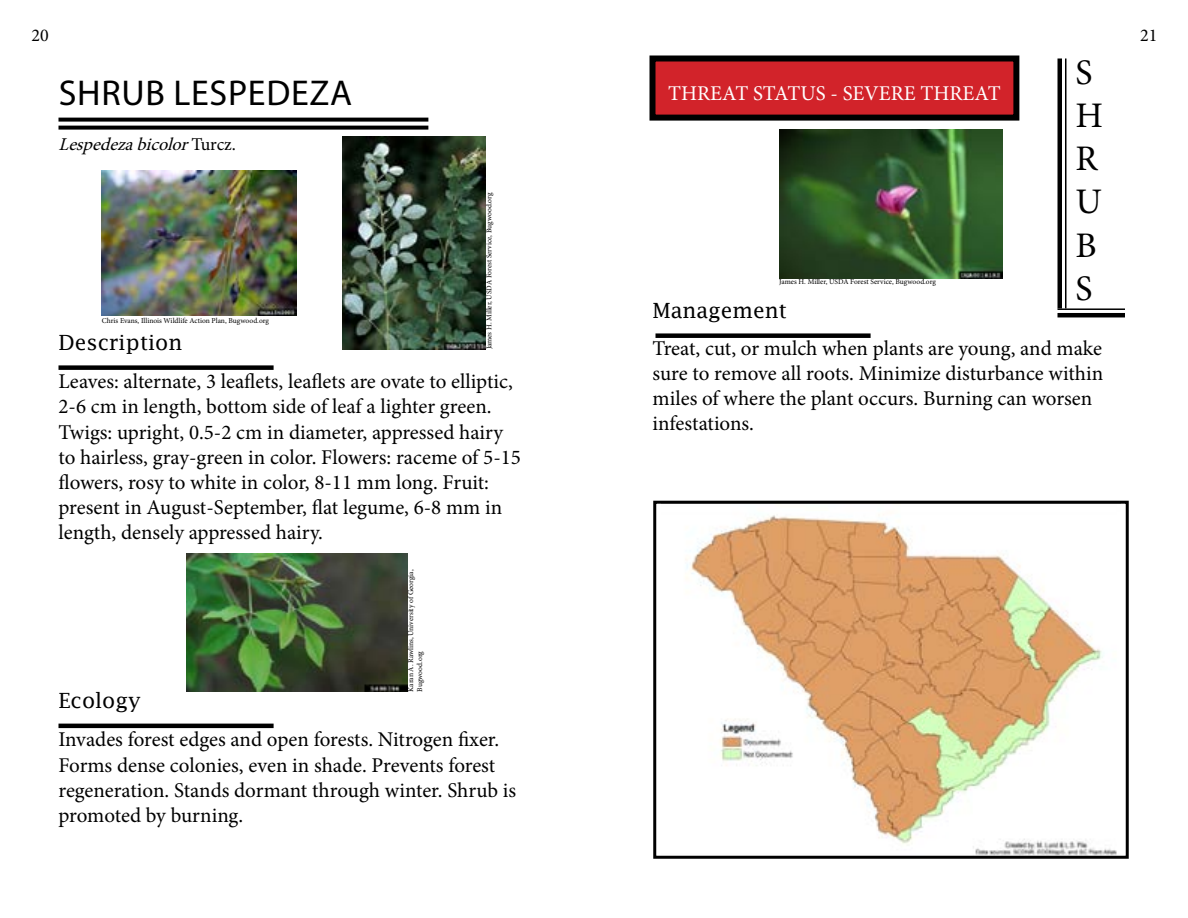
<style>
.page{position:relative;width:1188px;height:918px;background:#fff}
.page>*{position:absolute;margin:0;border:0;box-sizing:border-box;transform-origin:0 0}
.t1{font:36px "Myriad Pro";letter-spacing:.02em;color:#000}
.t2{font:36px/43.2px "Minion Pro";color:#000}
.t3{font:21px/25.2px "Minion Pro";color:#000}
.t4{font:21px "Lucida Fax";color:#000}
.t5{font:21px "Minion Pro";color:#fff}
.t6{font:italic 18px "Minion Pro";color:#000}
.t7{font:18px "Minion Pro";color:#000}
.t8{font:7.5px/9px "Minion Pro";color:#000}
.s1{font-style:normal}
</style>
<div class="page">
<svg style="left:58px;top:118px;width:370px;height:4px"></svg>
<svg style="left:58px;top:126px;width:370px;height:4px"></svg>
<div style="left:652px;top:58px;width:364px;height:60px;background:#d2232a"></div>
<div style="left:650px;top:56px;width:369px;height:65px;border:6px solid #000"></div>
<hr style="left:1065px;top:58px;width:2px;height:250px;background:#000">
<hr style="left:1058px;top:58px;width:4px;height:250px;background:#000">
<hr style="left:1058px;top:308px;width:67px;height:2px;background:#000">
<hr style="left:1058px;top:313px;width:67px;height:4px;background:#000">
<div style="left:58px;top:365px;width:216px;height:5px;background:#000"></div>
<hr style="left:58px;top:724px;width:216px;height:4px;background:#000">
<div style="left:656px;top:333px;width:215px;height:5px;background:#000"></div>
<img style="left:685px;top:515px;width:432px;height:340px">
<div style="left:653px;top:501px;width:476px;height:358px;border:3px solid #000"></div>
<img style="left:102px;top:171px;width:195px;height:145px">
<img style="left:342px;top:137px;width:144px;height:213px">
<img style="left:779px;top:130px;width:224px;height:148px">
<img style="left:186px;top:554px;width:222px;height:138px">
<p class="t7" style="left:31px;top:23px;width:19px">20</p>
<p class="t7" style="left:1140px;top:23px;width:19px">21</p>
<h1 class="t2" style="left:1076px;top:51px;width:29px">S<br>H<br>R<br>U<br>B<br>S</h1>
<h1 class="t1" style="left:59px;top:70px;width:295px">SHRUB LESPEDEZA</h1>
<p class="t6" style="left:58px;top:132px;width:179px">Lespedezabicolor<span class="s1">Tu r c z .</span></p>
<p class="t5" style="left:668px;top:79px;width:334px">THREAT STATUS - SEVERE THREAT</p>
<p class="t8" style="left:485px;top:349px;width:158px;rotate:-90deg">James H. Miller, USDA Forest Service, Bugwood.org</p>
<p class="t8" style="left:779px;top:277px;width:158px">James H. Miller, USDA Forest Service, Bugwood.org</p>
<p class="t4" style="left:653px;top:298px;width:136px">Management</p>
<p class="t8" style="left:102px;top:316px;width:169px">Chris Evans, Illinois Wildlife Action Plan, Bugwood.org</p>
<p class="t4" style="left:58px;top:330px;width:125px">Description</p>
<p class="t3" style="left:653px;top:336px;width:452px">Treat, cut, or mulch when plants are young, and make sure to remove all roots. Minimize disturbance within miles of where the plant occurs. Burning can worsen infestations.</p>
<p class="t3" style="left:58px;top:369px;width:464px">Leaves: alternate, 3 leaflets, leaflets are ovate to elliptic, 2-6 cm in length, bottom side of leaf a lighter green.<br>Twigs: upright, 0.5-2 cm in diameter, appressed hairy to hairless, gray-green in color. Flowers: raceme of 5-15 flowers, rosy to white in color, 8-11 mm long. Fruit: present in August-September, flat legume, 6-8 mm in length, densely appressed hairy.</p>
<p class="t4" style="left:58px;top:688px;width:84px">Ecology</p>
<p class="t8" style="left:406px;top:692px;width:123px;rotate:-90deg">Karan A. Rawlins, University of Georgia,<br>Bugwood.org</p>
<p class="t3" style="left:58px;top:727px;width:459px">Invades forest edges and open forests. Nitrogen fixer.<br>Forms dense colonies, even in shade. Prevents forest regeneration. Stands dormant through winter. Shrub is promoted by burning.</p>
</div>
